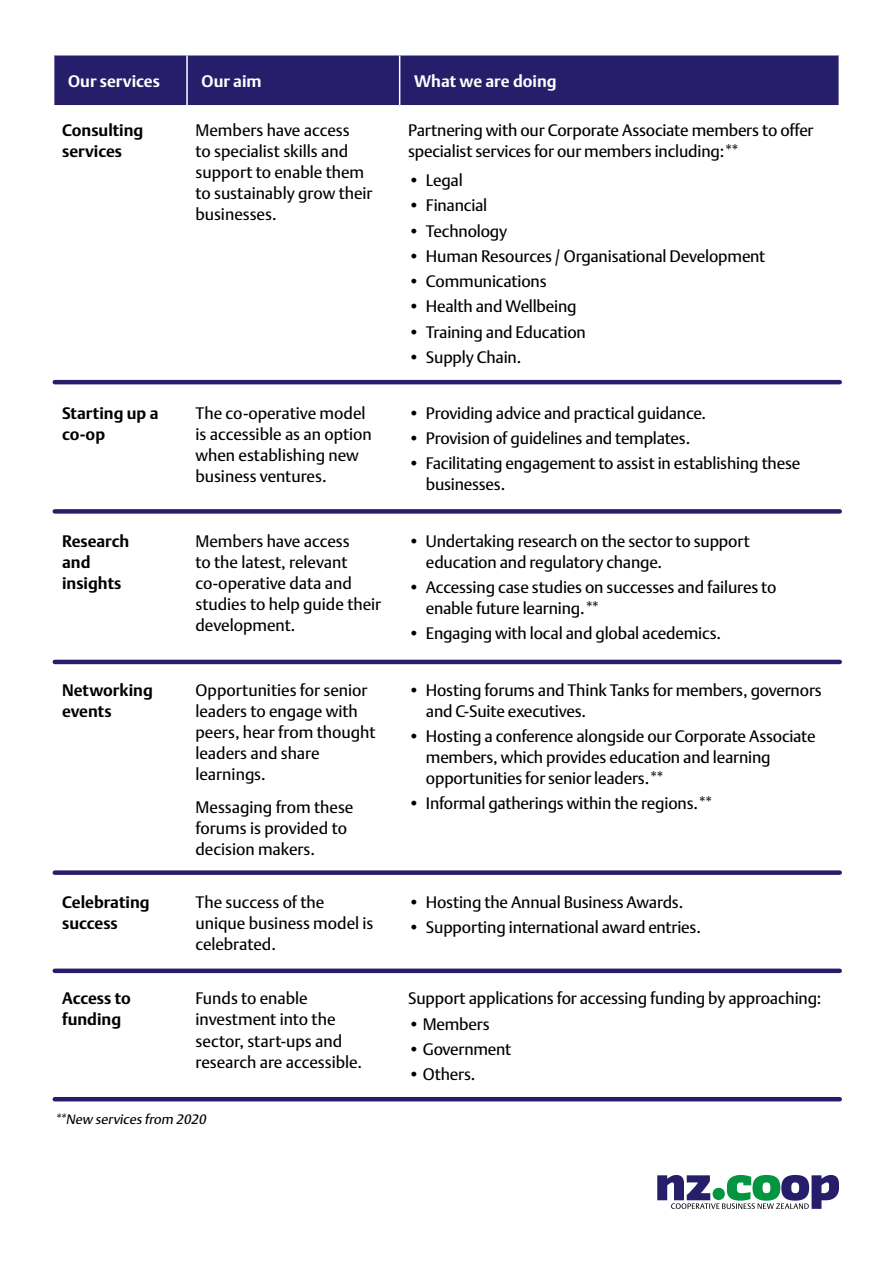
<style>
.page{position:relative;width:893px;height:1263px;background:#fff}
.page>*{position:absolute;margin:0;border:0;box-sizing:border-box;transform-origin:0 0}
.t1{font:16.5px/21px "DTL Argo T";letter-spacing:-.01em;color:#000}
.t2{font:700 16.5px/21px "DTL Argo T";color:#000}
.t3{font:700 16.5px "DTL Argo T";color:#fff}
.t4{font:italic 13.5px "DTL Argo T";color:#000}
</style>
<div class="page">
<div style="left:54px;top:56px;width:785px;height:49px;background:#261d6b"></div>
<hr style="left:186px;top:55px;width:2px;height:50px;background:#fff">
<hr style="left:399px;top:55px;width:1px;height:50px;background:#fff">
<hr style="left:55px;top:380px;width:785px;height:4px;background:#261d6b">
<div style="left:55px;top:509px;width:785px;height:5px;background:#261d6b"></div>
<hr style="left:55px;top:660px;width:785px;height:4px;background:#261d6b">
<div style="left:55px;top:870px;width:785px;height:5px;background:#261d6b"></div>
<div style="left:55px;top:968px;width:785px;height:5px;background:#261d6b"></div>
<hr style="left:55px;top:1097px;width:785px;height:4px;background:#261d6b">
<svg style="left:657px;top:1175px;width:182px;height:34px"></svg>
<p class="t3" style="left:68px;top:71px;width:93px">Our services</p>
<p class="t3" style="left:202px;top:71px;width:62px">Our aim</p>
<p class="t3" style="left:414px;top:71px;width:144px">What we are doing</p>
<p class="t2" style="left:62px;top:119px;width:83px">Consulting services</p>
<p class="t1" style="left:196px;top:119px;width:178px">Members have access<br>to specialist skills and support to enable them to sustainably grow their businesses.</p>
<p class="t1" style="left:408px;top:119px;width:407px">Partnering with our Corporate Associate members to offer specialist services for our members including:**</p>
<p class="t1" style="left:408px;top:170px;width:56px">• Legal</p>
<p class="t1" style="left:408px;top:195px;width:81px">• Financial</p>
<p class="t1" style="left:408px;top:220px;width:101px">• Technology</p>
<p class="t1" style="left:408px;top:245px;width:359px">• Human Resources / Organisational Development</p>
<p class="t1" style="left:408px;top:271px;width:140px">• Communications</p>
<p class="t1" style="left:408px;top:296px;width:170px">• Health and Wellbeing</p>
<p class="t1" style="left:408px;top:321px;width:179px">• Training and Education</p>
<p class="t1" style="left:408px;top:346px;width:115px">• Supply Chain.</p>
<p class="t2" style="left:62px;top:402px;width:98px">Starting up a co-op</p>
<p class="t1" style="left:196px;top:402px;width:178px">The co-operative model is accessible as an option when establishing new business ventures.</p>
<p class="t1" style="left:408px;top:402px;width:299px">• Providing advice and practical guidance.</p>
<p class="t1" style="left:408px;top:428px;width:284px">• Provision of guidelines and templates.</p>
<p class="t1" style="left:426px;top:453px;width:376px;text-indent:-18px">• Facilitating engagement to assist in establishing these businesses.</p>
<p class="t2" style="left:62px;top:530px;width:69px">Research and insights</p>
<p class="t1" style="left:196px;top:530px;width:187px">Members have access<br>to the latest, relevant co-operative data and studies to help guide their development.</p>
<p class="t1" style="left:426px;top:530px;width:325px;text-indent:-18px">• Undertaking research on the sector to support education and regulatory change.</p>
<p class="t1" style="left:426px;top:576px;width:352px;text-indent:-18px">• Accessing case studies on successes and failures to enable future learning.**</p>
<p class="t1" style="left:408px;top:623px;width:314px">• Engaging with local and global acedemics.</p>
<p class="t2" style="left:62px;top:679px;width:92px">Networking events</p>
<p class="t1" style="left:196px;top:679px;width:182px">Opportunities for senior leaders to engage with peers, hear from thought leaders and share learnings.</p>
<p class="t1" style="left:196px;top:797px;width:160px">Messaging from these forums is provided to decision makers.</p>
<p class="t1" style="left:426px;top:679px;width:397px;text-indent:-18px">• Hosting forums and Think Tanks for members, governors and C-Suite executives.</p>
<p class="t1" style="left:426px;top:725px;width:391px;text-indent:-18px">• Hosting a conference alongside our Corporate Associate members, which provides education and learning opportunities for senior leaders.**</p>
<p class="t1" style="left:408px;top:793px;width:307px">• Informal gatherings within the regions.**</p>
<p class="t2" style="left:62px;top:891px;width:89px">Celebrating success</p>
<p class="t1" style="left:196px;top:891px;width:179px">The success of the unique business model is celebrated.</p>
<p class="t1" style="left:408px;top:891px;width:277px">• Hosting the Annual Business Awards.</p>
<p class="t1" style="left:408px;top:916px;width:294px">• Supporting international award entries.</p>
<p class="t2" style="left:62px;top:988px;width:70px">Access to funding</p>
<p class="t1" style="left:196px;top:988px;width:168px">Funds to enable investment into the sector, start-ups and research are accessible.</p>
<p class="t1" style="left:408px;top:988px;width:415px">Support applications for accessing funding by approaching:</p>
<p class="t1" style="left:408px;top:1013px;width:83px">• Members</p>
<p class="t1" style="left:408px;top:1038px;width:105px">• Government</p>
<p class="t1" style="left:408px;top:1064px;width:69px">• Others.</p>
<p class="t4" style="left:54px;top:1111px;width:156px">**New services from 2020</p>
</div>
